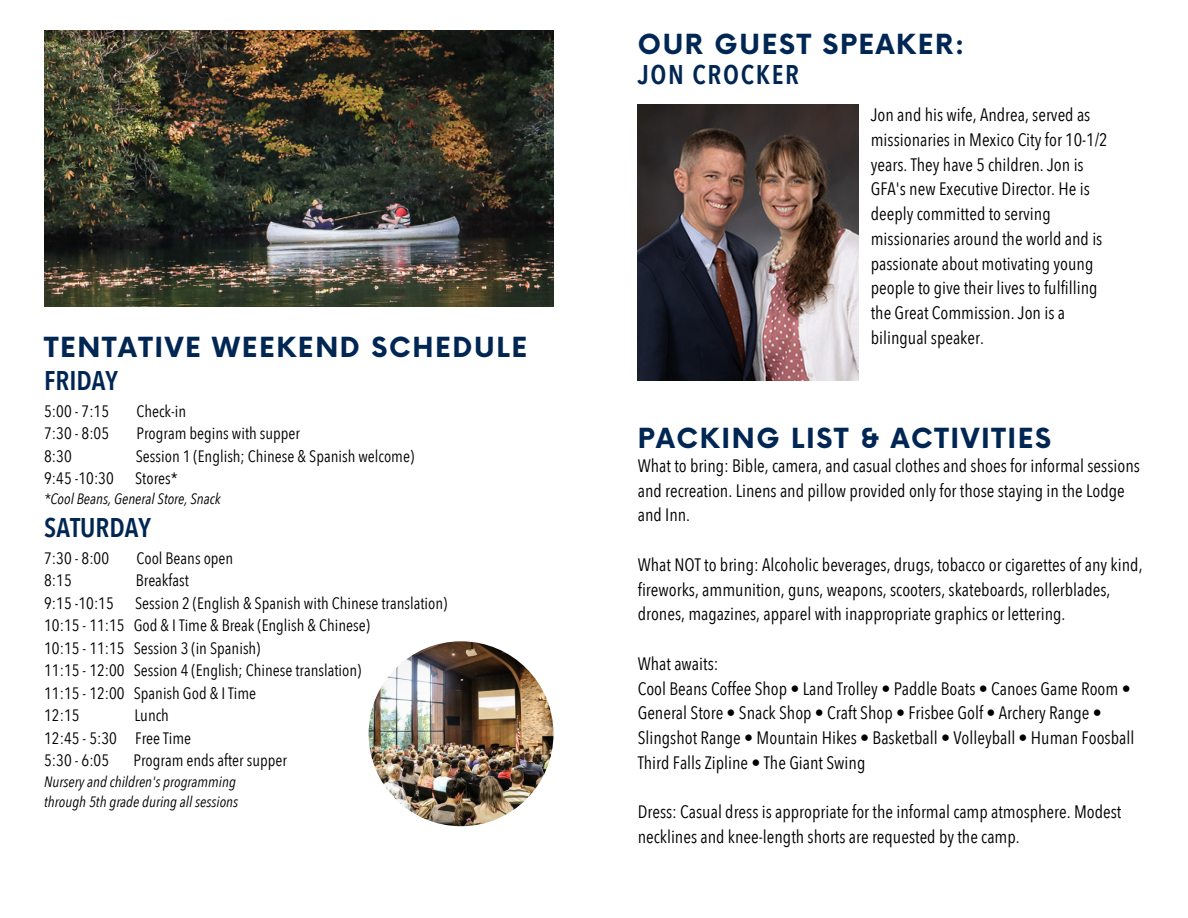
<style>
.page{position:relative;width:1188px;height:918px;background:#fff}
.page>*{position:absolute;margin:0;border:0;box-sizing:border-box;transform-origin:0 0}
.t1{font:700 27px "Now";letter-spacing:.06em;color:#002654}
.t2{font:600 27px "Avenir Next Condensed";color:#002654}
.t3{font:600 27px "Avenir Next Condensed";letter-spacing:.06em;color:#002654}
.t4{font:18px/24.8px "Avenir Next Condensed";color:#000}
.t5{font:16.5px/22.5px "Avenir Next Condensed";color:#000}
.t6{font:italic 15px/20.2px "Avenir Next Condensed";color:#000}
</style>
<div class="page">
<img style="left:638px;top:105px;width:220px;height:276px">
<img style="left:44px;top:31px;width:510px;height:275px">
<img style="left:369px;top:641px;width:184px;height:185px;border-radius:50%">
<h1 class="t1" style="left:44px;top:333px;width:484px">TENTATIVE WEEKEND SCHEDULE</h1>
<h1 class="t2" style="left:44px;top:363px;width:75px">FRIDAY</h1>
<p class="t5" style="left:44px;top:400px;width:66px">5:00 - 7:15</p>
<p class="t5" style="left:137px;top:400px;width:51px">Check-in</p>
<p class="t5" style="left:44px;top:423px;width:66px">7:30 - 8:05</p>
<p class="t5" style="left:137px;top:423px;width:165px">Program begins with supper</p>
<p class="t5" style="left:44px;top:445px;width:29px">8:30</p>
<p class="t5" style="left:136px;top:445px;width:280px">Session 1 (English; Chinese &amp; Spanish welcome)</p>
<p class="t5" style="left:44px;top:468px;width:71px">9:45 -10:30</p>
<p class="t5" style="left:135px;top:468px;width:44px">Stores*</p>
<p class="t6" style="left:44px;top:489px;width:178px">*Cool Beans, General Store, Snack</p>
<h1 class="t2" style="left:44px;top:510px;width:108px">SATURDAY</h1>
<p class="t5" style="left:44px;top:547px;width:66px">7:30 - 8:00</p>
<p class="t5" style="left:137px;top:547px;width:98px">Cool Beans open</p>
<p class="t5" style="left:44px;top:570px;width:29px">8:15</p>
<p class="t5" style="left:136px;top:570px;width:55px">Breakfast</p>
<p class="t5" style="left:44px;top:592px;width:71px">9:15 -10:15</p>
<p class="t5" style="left:44px;top:592px;width:405px;text-indent:91px">Session 2 (English &amp; Spanish with Chinese translation)<br>10:15 - 11:15 God &amp; I Time &amp; Break (English &amp; Chinese)<br>10:15 - 11:15 Session 3 (in Spanish)<br>11:15 - 12:00 Session 4 (English; Chinese translation)<br>11:15 - 12:00 Spanish God &amp; I Time<br>12:15</p>
<p class="t5" style="left:44px;top:705px;width:148px;text-indent:90px">Lunch<br>12:45 - 5:30 Free Time<br>5:30 - 6:05</p>
<p class="t5" style="left:134px;top:750px;width:155px">Program ends after supper</p>
<p class="t6" style="left:44px;top:772px;width:196px">Nursery and children's programming through 5th grade during all sessions</p>
<h1 class="t1" style="left:638px;top:30px;width:328px">OUR GUEST SPEAKER:</h1>
<h1 class="t3" style="left:638px;top:57px;width:163px">JON CROCKER</h1>
<p class="t4" style="left:871px;top:103px;width:238px">Jon and his wife, Andrea, served as missionaries in Mexico City for 10-1/2 years. They have 5 children. Jon is GFA's new Executive Director. He is deeply committed to serving missionaries around the world and is passionate about motivating young people to give their lives to fulfilling the Great Commission. Jon is a bilingual speaker.</p>
<h1 class="t1" style="left:638px;top:423px;width:415px">PACKING LIST &amp; ACTIVITIES</h1>
<p class="t4" style="left:638px;top:454px;width:504px">What to bring: Bible, camera, and casual clothes and shoes for informal sessions and recreation. Linens and pillow provided only for those staying in the Lodge and Inn.</p>
<p class="t4" style="left:638px;top:553px;width:506px">What NOT to bring: Alcoholic beverages, drugs, tobacco or cigarettes of any kind, fireworks, ammunition, guns, weapons, scooters, skateboards, rollerblades, drones, magazines, apparel with inappropriate graphics or lettering.</p>
<p class="t4" style="left:638px;top:652px;width:498px">What awaits:<br>Cool Beans Coffee Shop • Land Trolley • Paddle Boats • Canoes Game Room • General Store • Snack Shop • Craft Shop • Frisbee Golf • Archery Range • Slingshot Range • Mountain Hikes • Basketball • Volleyball • Human Foosball Third Falls Zipline • The Giant Swing</p>
<p class="t4" style="left:638px;top:800px;width:485px">Dress: Casual dress is appropriate for the informal camp atmosphere. Modest necklines and knee-length shorts are requested by the camp.</p>
</div>
